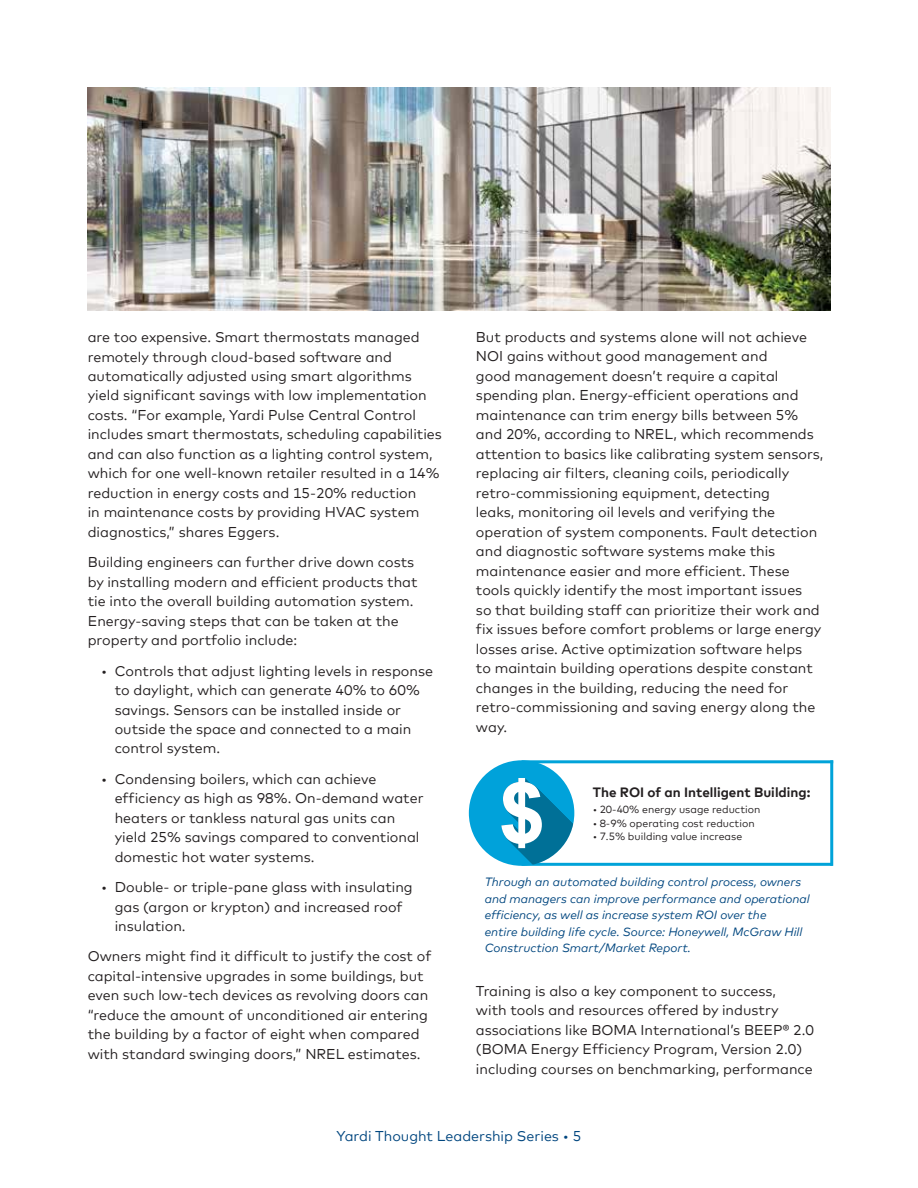
<style>
.page{position:relative;width:918px;height:1188px;background:#fff}
.page>*{position:absolute;margin:0;border:0;box-sizing:border-box;transform-origin:0 0}
.t1{font:14.25px/19.5px "Mark Offc Pro";color:#231f20}
.t2{font:14.25px "Mark Offc Pro";color:#00467f}
.t3{font:700 13.5px "Mark Offc Pro";color:#231f20}
.t4{font:italic 12px/16.5px "Mark Offc Pro";color:#00467f}
.t5{font:10.5px "Mark Offc Pro";color:#231f20}
</style>
<div class="page">
<img style="left:88px;top:88px;width:742px;height:222px">
<hr style="left:522px;top:760px;width:311px;height:3px;background:#00a3d9">
<hr style="left:522px;top:863px;width:311px;height:3px;background:#00a3d9">
<div style="left:469px;top:760px;width:105px;height:106px;background:#00a2da;border-radius:50%"></div>
<svg style="left:501px;top:778px;width:73px;height:88px"></svg>
<hr style="left:830px;top:760px;width:3px;height:106px;background:#00a3d9">
<p class="t1" style="left:88px;top:326px;width:356px">are too expensive. Smart thermostats managed remotely through cloud-based software and automatically adjusted using smart algorithms yield significant savings with low implementation costs. “For example, Yardi Pulse Central Control includes smart thermostats, scheduling capabilities and can also function as a lighting control system, which for one well-known retailer resulted in a 14% reduction in energy costs and 15-20% reduction<br>in maintenance costs by providing HVAC system diagnostics,” shares Eggers.</p>
<p class="t1" style="left:88px;top:551px;width:331px">Building engineers can further drive down costs by installing modern and efficient products that tie into the overall building automation system.<br>Energy-saving steps that can be taken at the property and portfolio include:</p>
<p class="t1" style="left:115px;top:660px;width:320px;text-indent:-13px">• Controls that adjust lighting levels in response to daylight, which can generate 40% to 60% savings. Sensors can be installed inside or outside the space and connected to a main control system.</p>
<p class="t1" style="left:115px;top:768px;width:310px;text-indent:-13px">• Condensing boilers, which can achieve efficiency as high as 98%. On-demand water heaters or tankless natural gas units can yield 25% savings compared to conventional domestic hot water systems.</p>
<p class="t1" style="left:115px;top:876px;width:300px;text-indent:-13px">• Double- or triple-pane glass with insulating gas (argon or krypton) and increased roof insulation.</p>
<p class="t1" style="left:88px;top:945px;width:345px">Owners might find it difficult to justify the cost of capital-intensive upgrades in some buildings, but even such low-tech devices as revolving doors can “reduce the amount of unconditioned air entering the building by a factor of eight when compared with standard swinging doors,” NREL estimates.</p>
<p class="t1" style="left:476px;top:326px;width:349px">But products and systems alone will not achieve NOI gains without good management and<br>good management doesn’t require a capital spending plan. Energy-efficient operations and maintenance can trim energy bills between 5% and 20%, according to NREL, which recommends attention to basics like calibrating system sensors, replacing air filters, cleaning coils, periodically retro-commissioning equipment, detecting<br>leaks, monitoring oil levels and verifying the operation of system components. Fault detection and diagnostic software systems make this maintenance easier and more efficient. These tools quickly identify the most important issues<br>so that building staff can prioritize their work and fix issues before comfort problems or large energy losses arise. Active optimization software helps<br>to maintain building operations despite constant changes in the building, reducing the need for retro-commissioning and saving energy along the way.</p>
<p class="t3" style="left:593px;top:782px;width:219px">The ROI of an Intelligent Building:</p>
<p class="t5" style="left:593px;top:802px;width:169px">• 20-40% energy usage reduction</p>
<p class="t5" style="left:593px;top:815px;width:163px">• 8-9% operating cost reduction</p>
<p class="t5" style="left:593px;top:829px;width:151px">• 7.5% building value increase</p>
<p class="t4" style="left:485px;top:873px;width:326px">Through an automated building control process, owners and managers can improve performance and operational efficiency, as well as increase system ROI over the<br>entire building life cycle. Source: Honeywell, McGraw Hill Construction Smart/Market Report.</p>
<p class="t1" style="left:476px;top:980px;width:340px">Training is also a key component to success,<br>with tools and resources offered by industry associations like BOMA International’s BEEP® 2.0 (BOMA Energy Efficiency Program, Version 2.0) including courses on benchmarking, performance</p>
<p class="t2" style="left:337px;top:1125px;width:246px">Yardi Thought Leadership Series • 5</p>
</div>
